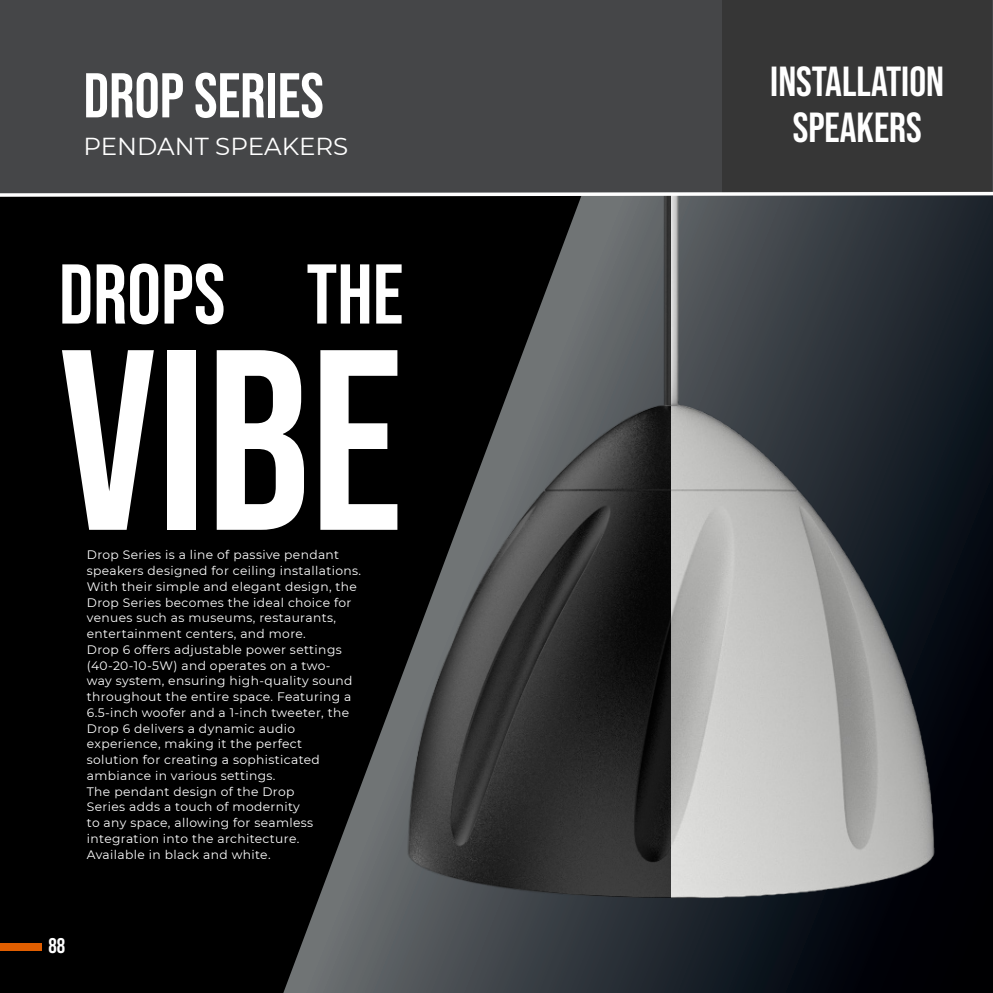
<style>
.page{position:relative;width:993px;height:993px;background:#fff}
.page>*{position:absolute;margin:0;border:0;box-sizing:border-box;transform-origin:0 0}
.t1{font:700 256.38px "Bebas Neue Pro";color:#fff}
.t2{font:700 84.52px "Bebas Neue Pro";color:#fff}
.t3{font:700 63px "Bebas Neue Pro";color:#fff}
.t4{font:700 42px/45.5px "Bebas Neue Pro";color:#fff;text-align:center}
.t5{font:24.5px "Montserrat";color:#fff}
.t6{font:700 21.18px "Bebas Neue Pro";color:#fff}
.t7{font:12.25px/15.8px "Montserrat";letter-spacing:.03em;color:#fff}
</style>
<div class="page">
<div style="left:0;top:1px;width:992px;height:991px;background:#000"></div>
<svg style="left:283px;top:823px;width:570px;height:169px"></svg>
<div style="left:0;top:0;width:992px;height:193px;background:#454648"></div>
<div style="left:722px;top:0;width:269px;height:194px;background:#363636"></div>
<img style="left:347px;top:198px;width:324px;height:785px">
<img style="left:671px;top:198px;width:321px;height:785px">
<svg style="left:0;top:190px;width:992px;height:8px"></svg>
<div style="left:0;top:942px;width:41px;height:8px;background:#e05e00"></div>
<h3 class="t3" style="left:83px;top:59px;width:242px">DROP SERIES</h3>
<h3 class="t5" style="left:83px;top:131px;width:266px">PENDANT SPEAKERS</h3>
<h2 class="t2" style="left:59px;top:246px;width:345px">DROPS THE</h2>
<h1 class="t1" style="left:59px;top:294px;width:344px">VIBE</h1>
<p class="t7" style="left:87px;top:547px;width:276px">Drop Series is a line of passive pendant speakers designed for ceiling installations.<br>With their simple and elegant design, the Drop Series becomes the ideal choice for venues such as museums, restaurants, entertainment centers, and more.<br>Drop 6 offers adjustable power settings (40-20-10-5W) and operates on a two-<br>way system, ensuring high-quality sound throughout the entire space. Featuring a 6.5-inch woofer and a 1-inch tweeter, the Drop 6 delivers a dynamic audio experience, making it the perfect<br>solution for creating a sophisticated ambiance in various settings.<br>The pendant design of the Drop<br>Series adds a touch of modernity<br>to any space, allowing for seamless integration into the architecture.<br>Available in black and white.</p>
<h3 class="t6" style="left:48px;top:933px;width:18px">88</h3>
<h3 class="t4" style="left:770px;top:58px;width:175px">INSTALLATION<br>SPEAKERS</h3>
</div>
